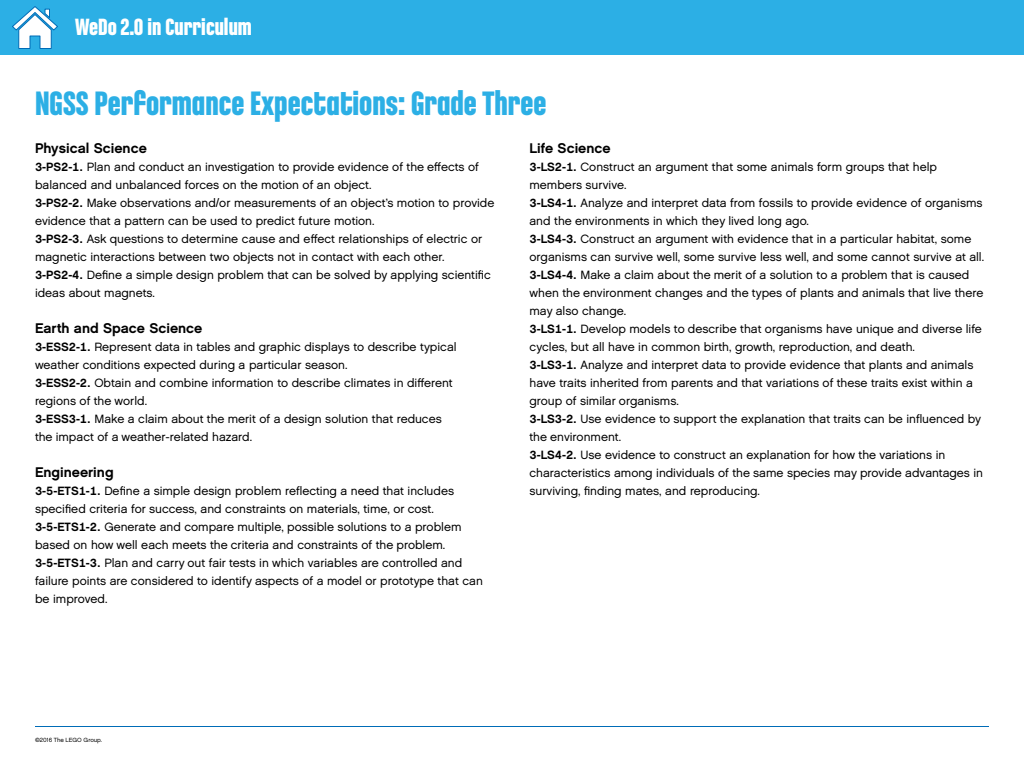
<style>
.page{position:relative;width:1024px;height:768px;background:#fff}
.page>*{position:absolute;margin:0;border:0;box-sizing:border-box;transform-origin:0 0}
.t1{font:700 36px "LEGO Chalet Comprime 80";color:#2cafe5}
.t2{font:700 25px "LEGO Chalet Comprime 80";color:#fff}
.t3{font:700 14px "LEGO Chalet 60";color:#000}
.t4{font:12px/18px "LEGO Chalet 60";color:#000}
.t5{font:6px "LEGO Chalet 60";color:#000}
.s1{font-weight:700}
</style>
<div class="page">
<div style="left:0;top:0;width:1024px;height:55px;background:#2cafe5"></div>
<hr style="left:35px;top:726px;width:954px;height:2px;background:#006cb7">
<svg style="left:12px;top:6px;width:46px;height:43px"></svg>
<h2 class="t2" style="left:75px;top:12px;width:178px">WeDo 2.0 in Curriculum</h2>
<h1 class="t1" style="left:35px;top:82px;width:513px">NGSS Performance Expectations: Grade Three</h1>
<p class="t3" style="left:35px;top:139px;width:113px">Physical Science</p>
<p class="t4" style="left:35px;top:158px;width:461px"><span class="s1">3-PS2-1.</span> Plan and conduct an investigation to provide evidence of the effects of balanced and unbalanced forces on the motion of an object.<br><span class="s1">3-PS2-2.</span> Make observations and/or measurements of an object’s motion to provide evidence that a pattern can be used to predict future motion.<br><span class="s1">3-PS2-3.</span> Ask questions to determine cause and effect relationships of electric or magnetic interactions between two objects not in contact with each other.<br><span class="s1">3-PS2-4.</span> Define a simple design problem that can be solved by applying scientific ideas about magnets.</p>
<p class="t3" style="left:35px;top:319px;width:169px">Earth and Space Science</p>
<p class="t4" style="left:35px;top:338px;width:423px"><span class="s1">3-ESS2-1.</span> Represent data in tables and graphic displays to describe typical weather conditions expected during a particular season.<br><span class="s1">3-ESS2-2.</span> Obtain and combine information to describe climates in different regions of the world.<br><span class="s1">3-ESS3-1.</span> Make a claim about the merit of a design solution that reduces the impact of a weather-related hazard.</p>
<p class="t3" style="left:35px;top:463px;width:80px">Engineering</p>
<p class="t4" style="left:35px;top:482px;width:449px"><span class="s1">3-5-ETS1-1.</span> Define a simple design problem reflecting a need that includes specified criteria for success, and constraints on materials, time, or cost.<br><span class="s1">3-5-ETS1-2.</span> Generate and compare multiple, possible solutions to a problem based on how well each meets the criteria and constraints of the problem.<br><span class="s1">3-5-ETS1-3.</span> Plan and carry out fair tests in which variables are controlled and failure points are considered to identify aspects of a model or prototype that can be improved.</p>
<p class="t3" style="left:530px;top:139px;width:83px">Life Science</p>
<p class="t4" style="left:530px;top:158px;width:456px"><span class="s1">3-LS2-1.</span> Construct an argument that some animals form groups that help members survive.<br><span class="s1">3-LS4-1.</span> Analyze and interpret data from fossils to provide evidence of organisms and the environments in which they lived long ago.<br><span class="s1">3-LS4-3.</span> Construct an argument with evidence that in a particular habitat, some organisms can survive well, some survive less well, and some cannot survive at all.<br><span class="s1">3-LS4-4.</span> Make a claim about the merit of a solution to a problem that is caused when the environment changes and the types of plants and animals that live there may also change.<br><span class="s1">3-LS1-1.</span> Develop models to describe that organisms have unique and diverse life cycles, but all have in common birth, growth, reproduction, and death.<br><span class="s1">3-LS3-1.</span> Analyze and interpret data to provide evidence that plants and animals have traits inherited from parents and that variations of these traits exist within a group of similar organisms.<br><span class="s1">3-LS3-2.</span> Use evidence to support the explanation that traits can be influenced by the environment.<br><span class="s1">3-LS4-2.</span> Use evidence to construct an explanation for how the variations in characteristics among individuals of the same species may provide advantages in surviving, finding mates, and reproducing.</p>
<p class="t5" style="left:35px;top:736px;width:69px">©2016 The LEGO Group.</p>
</div>
